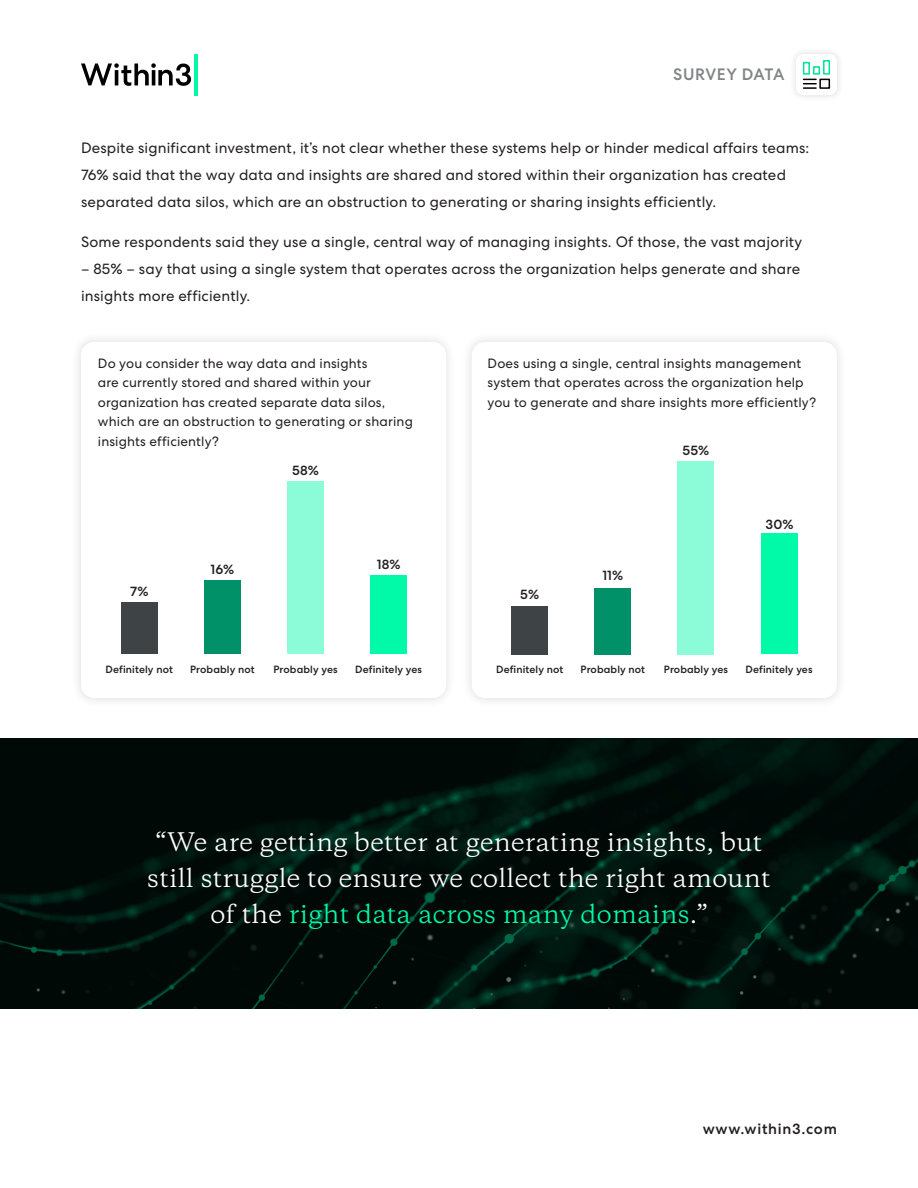
<style>
.page{position:relative;width:918px;height:1188px;background:#fff}
.page>*{position:absolute;margin:0;border:0;box-sizing:border-box;transform-origin:0 0}
.Quotes{font:24px/36px "Copernicus";letter-spacing:.01em;color:#fff;text-align:center}
.t1{font:500 16.5px "Centra No 2";letter-spacing:.025em;color:#828486}
.Body_Copy{font:15px/27px "Centra No 2";letter-spacing:.01em;color:#231f20}
.t2{font:500 15px "Centra No 2";letter-spacing:.05em;color:#231f20}
.Body_Copy-2{font:13.5px/19.5px "Centra No 2";letter-spacing:.01em;color:#231f20}
.Body_Copy-3{font:500 13.5px "Centra No 2";letter-spacing:.01em;color:#231f20}
.Body_Copy-4{font:500 10.5px "Centra No 2";letter-spacing:.01em;color:#231f20}
.s1{color:#00faa8}
</style>
<div class="page">
<hr style="left:194px;top:54px;width:4px;height:41px;background:#00faa8">
<svg style="left:81px;top:63px;width:110px;height:23px"></svg>
<div style="left:789px;top:47px;width:55px;height:55px;background:#f9f9f9"></div>
<div style="left:796px;top:54px;width:41px;height:41px;background:#fff;border-radius:8px"></div>
<svg style="left:802px;top:60px;width:29px;height:29px"></svg>
<div style="left:819px;top:79px;width:11px;height:10px;border:2px solid #000"></div>
<svg style="left:0;top:739px;width:918px;height:270px;background:#000f0a"></svg>
<div style="left:462px;top:332px;width:385px;height:376px;background:#f8f8f8"></div>
<div style="left:472px;top:342px;width:365px;height:356px;background:#fff;border-radius:14px"></div>
<div style="left:71px;top:332px;width:386px;height:376px;background:#f8f8f8"></div>
<div style="left:81px;top:342px;width:365px;height:356px;background:#fff;border-radius:14px"></div>
<div style="left:121px;top:603px;width:36px;height:51px;background:#3e4446"></div>
<div style="left:204px;top:580px;width:36px;height:74px;background:#009168"></div>
<div style="left:287px;top:482px;width:37px;height:172px;background:#8bfcd7"></div>
<div style="left:371px;top:576px;width:36px;height:78px;background:#00faa8"></div>
<div style="left:512px;top:606px;width:36px;height:48px;background:#3e4446"></div>
<div style="left:595px;top:588px;width:36px;height:66px;background:#009168"></div>
<div style="left:678px;top:461px;width:36px;height:193px;background:#8bfcd7"></div>
<div style="left:761px;top:533px;width:36px;height:121px;background:#00faa8"></div>
<p class="t1" style="left:673px;top:65px;width:113px">SURVEY DATA</p>
<p class="Body_Copy" style="left:81px;top:134px;width:730px">Despite significant investment, it’s not clear whether these systems help or hinder medical affairs teams:<br>76% said that the way data and insights are shared and stored within their organization has created separated data silos, which are an obstruction to generating or sharing insights efficiently.</p>
<p class="Body_Copy" style="left:81px;top:229px;width:723px">Some respondents said they use a single, central way of managing insights. Of those, the vast majority</p>
<p class="Body_Copy" style="left:81px;top:256px;width:721px">– 85% – say that using a single system that operates across the organization helps generate and share insights more efficiently.</p>
<p class="Body_Copy-2" style="left:98px;top:353px;width:317px">Do you consider the way data and insights<br>are currently stored and shared within your organization has created separate data silos, which are an obstruction to generating or sharing insights efficiently?</p>
<p class="Body_Copy-2" style="left:488px;top:353px;width:330px">Does using a single, central insights management system that operates across the organization help you to generate and share insights more efficiently?</p>
<p class="Body_Copy-3" style="left:683px;top:443px;width:28px">55%</p>
<p class="Body_Copy-3" style="left:130px;top:583px;width:20px">7%</p>
<p class="Body_Copy-3" style="left:210px;top:562px;width:25px">16%</p>
<p class="Body_Copy-3" style="left:292px;top:463px;width:28px">58%</p>
<p class="Body_Copy-3" style="left:377px;top:557px;width:25px">18%</p>
<p class="Body_Copy-3" style="left:520px;top:587px;width:20px">5%</p>
<p class="Body_Copy-3" style="left:602px;top:567px;width:23px">11%</p>
<p class="Body_Copy-3" style="left:766px;top:516px;width:30px">30%</p>
<p class="Body_Copy-4" style="left:106px;top:663px;width:69px">Definitely not</p>
<p class="Body_Copy-4" style="left:190px;top:663px;width:66px">Probably not</p>
<p class="Body_Copy-4" style="left:273px;top:663px;width:66px">Probably yes</p>
<p class="Body_Copy-4" style="left:355px;top:663px;width:68px">Definitely yes</p>
<p class="Body_Copy-4" style="left:496px;top:663px;width:69px">Definitely not</p>
<p class="Body_Copy-4" style="left:581px;top:663px;width:66px">Probably not</p>
<p class="Body_Copy-4" style="left:664px;top:663px;width:66px">Probably yes</p>
<p class="Body_Copy-4" style="left:746px;top:663px;width:68px">Definitely yes</p>
<p class="Quotes" style="left:147px;top:824px;width:625px">“We are getting better at generating insights, but still struggle to ensure we collect the right amount of the <span class="s1">right data across many domains</span>.”</p>
<p class="t2" style="left:703px;top:1120px;width:136px">www.within3.com</p>
</div>
